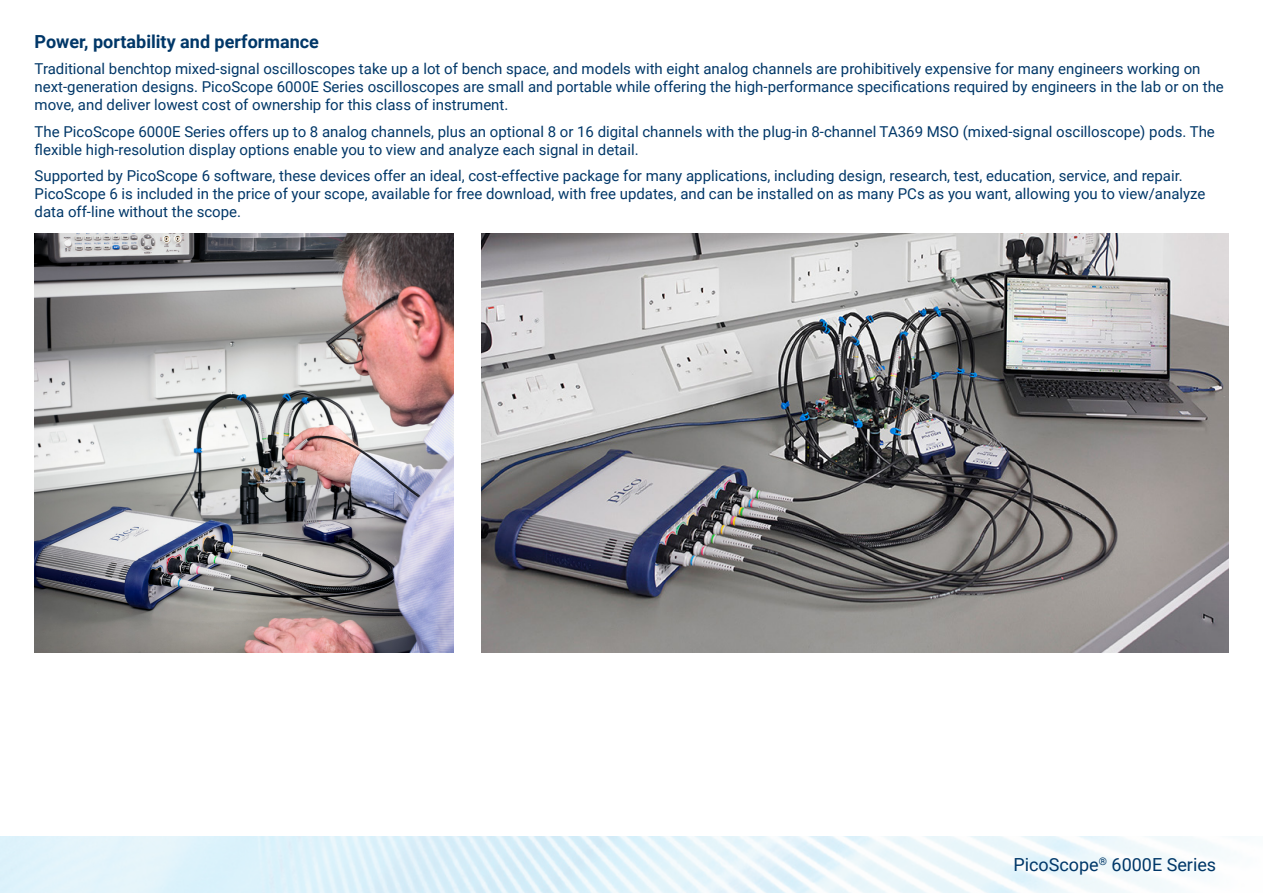
<style>
.page{position:relative;width:1263px;height:893px;background:#fff}
.page>*{position:absolute;margin:0;border:0;box-sizing:border-box;transform-origin:0 0}
.t1{font:700 18px "Roboto";color:#003768}
.t2{font:18px "Roboto";color:#003768}
.t3{font:15px/18px "Roboto";color:#003768}
</style>
<div class="page">
<img style="left:0;top:836px;width:1237px;height:57px">
<img style="left:481px;top:234px;width:748px;height:418px">
<img style="left:35px;top:234px;width:418px;height:418px">
<p class="t1" style="left:35px;top:29px;width:286px">Power, portability and performance</p>
<p class="t3" style="left:35px;top:59px;width:1191px">Traditional benchtop mixed-signal oscilloscopes take up a lot of bench space, and models with eight analog channels are prohibitively expensive for many engineers working on next-generation designs. PicoScope 6000E Series oscilloscopes are small and portable while offering the high-performance specifications required by engineers in the lab or on the move, and deliver lowest cost of ownership for this class of instrument.</p>
<p class="t3" style="left:35px;top:122px;width:1182px">The PicoScope 6000E Series offers up to 8 analog channels, plus an optional 8 or 16 digital channels with the plug-in 8-channel TA369 MSO (mixed-signal oscilloscope) pods. The flexible high‑resolution display options enable you to view and analyze each signal in detail.</p>
<p class="t3" style="left:35px;top:166px;width:1172px">Supported by PicoScope 6 software, these devices offer an ideal, cost-effective package for many applications, including design, research, test, education, service, and repair.<br>PicoScope 6 is included in the price of your scope, available for free download, with free updates, and can be installed on as many PCs as you want, allowing you to view/analyze data off-line without the scope.</p>
<p class="t2" style="left:1013px;top:852px;width:204px">PicoScope<sup>®</sup> 6000E Series</p>
</div>
